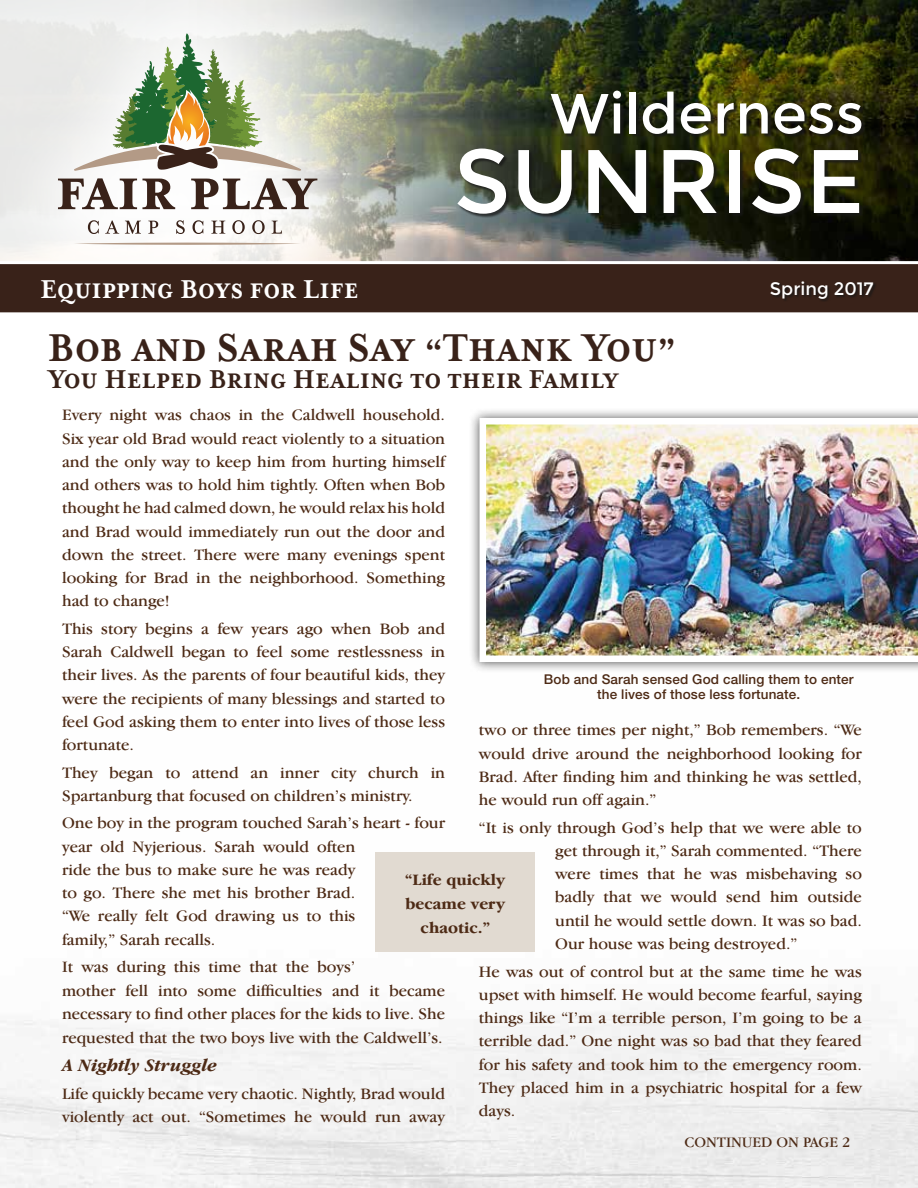
<style>
.page{position:relative;width:918px;height:1188px;background:#fff}
.page>*{position:absolute;margin:0;border:0;box-sizing:border-box;transform-origin:0 0}
.t1{font:90px "Montserrat";color:#fff}
.t2{font:56.55px "Montserrat";color:#fff}
.t3{font:45px "Mrs Eaves XL Ser Nar SCB";letter-spacing:.02em;color:#392219}
.t4{font:30px "Mrs Eaves XL Ser Nar SCB";letter-spacing:.02em;color:#392219}
.t5{font:30px "Mrs Eaves XL Ser Nar SCB";letter-spacing:.02em;color:#fff}
.t6{font:italic 700 18px "Garamond IT Cby BT";color:#4d2a15}
.t7{font:18px "Montserrat";color:#fff}
.t8{font:16.5px/23.2px "Garamond IT Cby BT";color:#4d2a15;text-align:justify}
.t9{font:700 16.5px/24px "Garamond IT Cby BT";color:#4d2a15;text-align:center}
.t10{font:15px "Garamond IT Cby BT";color:#4d2a15}
.t11{font:500 13.5px/15px "Helvetica Neue LT Std";letter-spacing:.01em;color:#4d2a15;text-align:center}
</style>
<div class="page">
<img style="left:389px;top:0;width:529px;height:261px">
<div style="left:0;top:0;width:389px;height:321px;background:#fff;opacity:.94"></div>
<svg style="left:74px;top:243px;width:227px;height:2px"></svg>
<svg style="left:58px;top:178px;width:117px;height:31px"></svg>
<svg style="left:191px;top:178px;width:126px;height:31px"></svg>
<svg style="left:88px;top:220px;width:11px;height:14px"></svg>
<svg style="left:105px;top:220px;width:14px;height:14px"></svg>
<svg style="left:125px;top:221px;width:16px;height:13px"></svg>
<svg style="left:148px;top:221px;width:10px;height:13px"></svg>
<svg style="left:176px;top:220px;width:9px;height:14px"></svg>
<svg style="left:192px;top:220px;width:11px;height:14px"></svg>
<svg style="left:211px;top:221px;width:14px;height:13px"></svg>
<svg style="left:232px;top:220px;width:13px;height:14px"></svg>
<svg style="left:252px;top:220px;width:13px;height:14px"></svg>
<svg style="left:272px;top:221px;width:10px;height:13px"></svg>
<svg style="left:74px;top:33px;width:227px;height:138px"></svg>
<div style="left:458px;top:92px;width:409px;height:127px;background:#171717;opacity:.75"></div>
<svg style="left:0;top:261px;width:918px;height:54px;background:#4e3a32"></svg>
<div style="left:770px;top:281px;width:107px;height:21px;background:#171717;opacity:.75"></div>
<div style="left:376px;top:853px;width:159px;height:99px;background:#e1dad1"></div>
<div style="left:469px;top:407px;width:449px;height:265px;background:#171717;opacity:.75"></div>
<img style="left:480px;top:418px;width:438px;height:244px">
<h2 class="t2" style="left:550px;top:81px;width:315px">Wilderness</h2>
<h1 class="t1" style="left:454px;top:129px;width:412px">SUNRISE</h1>
<h3 class="t5" style="left:40px;top:272px;width:319px">Equipping Boys for Life</h3>
<h3 class="t3" style="left:48px;top:323px;width:629px">Bob and Sarah Say “Thank You”</h3>
<h3 class="t4" style="left:48px;top:362px;width:572px">You Helped Bring Healing to their Family</h3>
<p class="t7" style="left:770px;top:278px;width:105px">Spring 2017</p>
<p class="t8" style="left:62px;top:403px;width:385px">Every night was chaos in the Caldwell household.<br>Six year old Brad would react violently to a situation and the only way to keep him from hurting himself and others was to hold him tightly. Often when Bob thought he had calmed down, he would relax his hold and Brad would immediately run out the door and down the street. There were many evenings spent looking for Brad in the neighborhood. Something had to change!</p>
<p class="t8" style="left:62px;top:617px;width:385px">This story begins a few years ago when Bob and Sarah Caldwell began to feel some restlessness in their lives. As the parents of four beautiful kids, they were the recipients of many blessings and started to feel God asking them to enter into lives of those less fortunate.</p>
<p class="t8" style="left:62px;top:760px;width:384px">They began to attend an inner city church in<br>Spartanburg that focused on children’s ministry.</p>
<p class="t8" style="left:62px;top:811px;width:385px;text-align:left">One boy in the program touched Sarah’s heart - four year old Nyjerious. Sarah would often<br>ride the bus to make sure he was ready<br>to go. There she met his brother Brad.<br>“We really felt God drawing us to this<br>family,” Sarah recalls.</p>
<p class="t8" style="left:62px;top:955px;width:385px;text-align:left">It was during this time that the boys’<br>mother fell into some difficulties and it became necessary to find other places for the kids to live. She requested that the two boys live with the Caldwell’s.</p>
<p class="t6" style="left:62px;top:1054px;width:157px">A Nightly Struggle</p>
<p class="t8" style="left:62px;top:1081px;width:385px">Life quickly became very chaotic. Nightly, Brad would violently act out. “Sometimes he would run away</p>
<p class="t11" style="left:544px;top:671px;width:311px">Bob and Sarah sensed God calling them to enter the lives of those less fortunate.</p>
<p class="t8" style="left:479px;top:718px;width:385px">two or three times per night,” Bob remembers. “We would drive around the neighborhood looking for Brad. After finding him and thinking he was settled, he would run off again.”</p>
<p class="t8" style="left:555px;top:815px;width:308px;text-indent:-76px">“It is only through God’s help that we were able to get through it,” Sarah commented. “There were times that he was misbehaving so badly that we would send him outside until he would settle down. It was so bad.<br>Our house was being destroyed.”</p>
<p class="t8" style="left:479px;top:959px;width:385px">He was out of control but at the same time he was upset with himself. He would become fearful, saying things like “I’m a terrible person, I’m going to be a terrible dad.” One night was so bad that they feared for his safety and took him to the emergency room.<br>They placed him in a psychiatric hospital for a few days.</p>
<p class="t10" style="left:684px;top:1133px;width:168px">CONTINUED ON PAGE 2</p>
<p class="t9" style="left:405px;top:867px;width:101px">“Life quickly became very chaotic.”</p>
</div>
